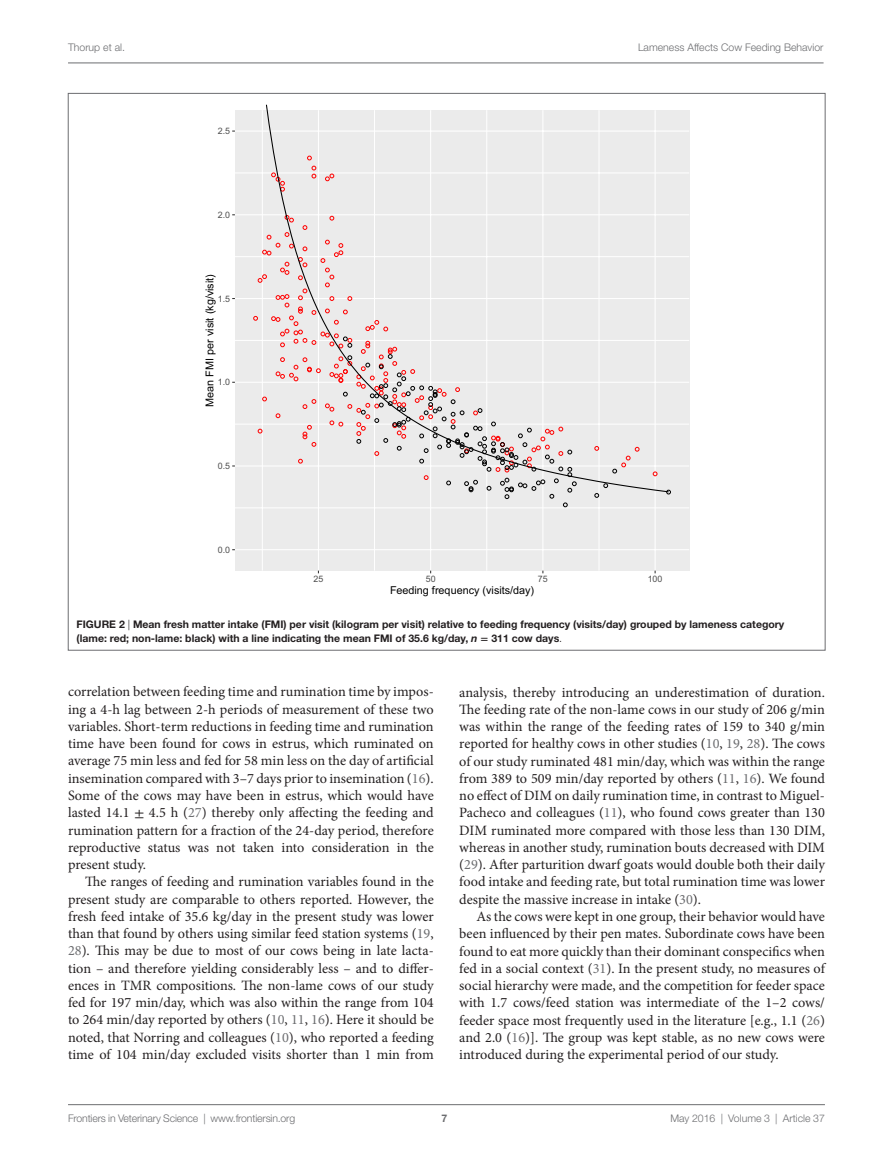
<style>
.page{position:relative;width:893px;height:1170px;background:#fff}
.page>*{position:absolute;margin:0;border:0;box-sizing:border-box;transform-origin:0 0}
.t1{font:14.25px/17.2px "Minion Pro";color:#231f20;text-align:justify}
.t2{font:10.8px "Arial";color:#000}
.t3{font:700 10.5px/14.2px "Helvetica Neue LT Std";color:#231f20}
.t4{font:300 10.5px "Helvetica Neue LT Std";color:#6c6d70}
.t5{font:700 10.5px "Helvetica Neue LT Std";color:#6c6d70}
.t6{font:8.85px "Arial";color:#4d4d4d}
.s1{font-weight:300}
.s2{font-style:italic}
.s3{font-family:"STIX General"}
.s4{color:#6c6d70}
</style>
<div class="page">
<div style="left:235px;top:110px;width:454px;height:460px;background:#ebebeb"></div>
<hr style="left:235px;top:507px;width:454px;height:1px;background:#fff">
<hr style="left:235px;top:424px;width:454px;height:1px;background:#fff">
<hr style="left:235px;top:340px;width:454px;height:1px;background:#fff">
<hr style="left:235px;top:256px;width:454px;height:1px;background:#fff">
<hr style="left:235px;top:173px;width:454px;height:1px;background:#fff">
<hr style="left:262px;top:110px;width:1px;height:460px;background:#fff">
<hr style="left:374px;top:110px;width:1px;height:460px;background:#fff">
<hr style="left:486px;top:110px;width:1px;height:460px;background:#fff">
<hr style="left:599px;top:110px;width:1px;height:460px;background:#fff">
<hr style="left:235px;top:549px;width:454px;height:1px;background:#fff">
<hr style="left:235px;top:465px;width:454px;height:1px;background:#fff">
<hr style="left:235px;top:382px;width:454px;height:1px;background:#fff">
<hr style="left:235px;top:298px;width:454px;height:1px;background:#fff">
<hr style="left:235px;top:214px;width:454px;height:1px;background:#fff">
<hr style="left:235px;top:130px;width:454px;height:2px;background:#fff">
<hr style="left:318px;top:110px;width:1px;height:460px;background:#fff">
<hr style="left:430px;top:110px;width:1px;height:460px;background:#fff">
<hr style="left:542px;top:110px;width:1px;height:460px;background:#fff">
<hr style="left:655px;top:110px;width:1px;height:460px;background:#fff">
<svg style="left:594px;top:493px;width:6px;height:4px"></svg>
<svg style="left:265px;top:105px;width:405px;height:388px"></svg>
<hr style="left:68px;top:1104px;width:757px;height:1px;background:#6c6d70">
<hr style="left:68px;top:63px;width:756px;height:1px;background:#6c6d70">
<p class="t4" style="left:68px;top:41px;width:58px">Thorup et al.</p>
<p class="t4" style="left:638px;top:41px;width:187px">Lameness Affects Cow Feeding Behavior</p>
<p class="t6" style="left:218px;top:125px;width:14px">2.5</p>
<p class="t6" style="left:218px;top:209px;width:14px">2.0</p>
<p class="t2" style="left:203px;top:406px;width:134px;rotate:-90deg">Mean FMI per visit (kg/visit)</p>
<p class="t6" style="left:218px;top:293px;width:14px">1.5</p>
<p class="t6" style="left:218px;top:376px;width:14px">1.0</p>
<p class="t6" style="left:218px;top:460px;width:14px">0.5</p>
<p class="t6" style="left:218px;top:544px;width:14px">0.0</p>
<p class="t6" style="left:313px;top:573px;width:11px">25</p>
<p class="t6" style="left:426px;top:573px;width:11px">50</p>
<p class="t6" style="left:538px;top:573px;width:11px">75</p>
<p class="t6" style="left:648px;top:573px;width:16px">100</p>
<p class="t2" style="left:390px;top:583px;width:145px">Feeding frequency (visits/day)</p>
<p class="t3" style="left:77px;top:616px;width:709px">FIG URE 2 <span class="s1">|</span> Mean fresh matter intake (FMI) per visit (kilogram per visit) relative to feeding frequency (visits/day) grouped by lameness category (lame: red; non-lame: black) with a line indicating the mean FMI of 35.6 kg/day, <span class="s2">n</span> <span class="s3">=</span> 311 cow days<span class="s1">.</span></p>
<p class="t1" style="left:68px;top:683px;width:367px">correlation between feeding time and rumination time by impos&shy;ing a 4-h lag between 2-h periods of measurement of these two variables. Short-term reductions in feeding time and rumination time have been found for cows in estrus, which ruminated on average 75 min less and fed for 58 min less on the day of artificial insemination compared with 3–7 days prior to insemination (<span class="s4">16</span>).<br>Some of the cows may have been in estrus, which would have lasted 14.1 <span class="s3">±</span> 4.5 h (<span class="s4">27</span>) thereby only affecting the feeding and rumination pattern for a fraction of the 24-day period, therefore reproductive status was not taken into consideration in the present study.</p>
<p class="t1" style="left:68px;top:873px;width:367px;text-indent:17px">The ranges of feeding and rumination variables found in the present study are comparable to others reported. However, the fresh feed intake of 35.6 kg/day in the present study was lower than that found by others using similar feed station systems (<span class="s4">19</span>, <span class="s4">28</span>). This may be due to most of our cows being in late lacta&shy;tion – and therefore yielding considerably less – and to differ&shy;ences in TMR compositions. The non-lame cows of our study fed for 197 min/day, which was also within the range from 104 to 264 min/day reported by others (<span class="s4">10</span>, <span class="s4">11</span>, <span class="s4">16</span>). Here it should be noted, that Norring and colleagues (<span class="s4">10</span>), who reported a feeding time of 104 min/day excluded visits shorter than 1 min from</p>
<p class="t1" style="left:459px;top:683px;width:367px">analysis, thereby introducing an underestimation of duration.<br>The feeding rate of the non-lame cows in our study of 206 g/min was within the range of the feeding rates of 159 to 340 g/min reported for healthy cows in other studies (<span class="s4">10</span>, <span class="s4">19</span>, <span class="s4">28</span>). The cows of our study ruminated 481 min/day, which was within the range from 389 to 509 min/day reported by others (<span class="s4">11</span>, <span class="s4">16</span>). We found no effect of DIM on daily rumination time, in contrast to Miguel-Pacheco and colleagues (<span class="s4">11</span>), who found cows greater than 130<br>DIM ruminated more compared with those less than 130 DIM, whereas in another study, rumination bouts decreased with DIM (<span class="s4">29</span>). After parturition dwarf goats would double both their daily food intake and feeding rate, but total rumination time was lower despite the massive increase in intake (<span class="s4">30</span>).</p>
<p class="t1" style="left:459px;top:907px;width:367px;text-indent:17px">As the cows were kept in one group, their behavior would have been influenced by their pen mates. Subordinate cows have been found to eat more quickly than their dominant conspecifics when fed in a social context (<span class="s4">31</span>). In the present study, no measures of social hierarchy were made, and the competition for feeder space with 1.7 cows/feed station was intermediate of the 1–2 cows/ feeder space most frequently used in the literature [e.g., 1.1 (<span class="s4">26</span>) and 2.0 (<span class="s4">16</span>)]. The group was kept stable, as no new cows were introduced during the experimental period of our study.</p>
<p class="t4" style="left:68px;top:1111px;width:229px">Frontiers in Veterinary Science | www.frontiersin.org</p>
<p class="t4" style="left:670px;top:1111px;width:156px">May 2016 | Volume 3 | Article 37</p>
<p class="t5" style="left:441px;top:1111px;width:7px">7</p>
</div>
